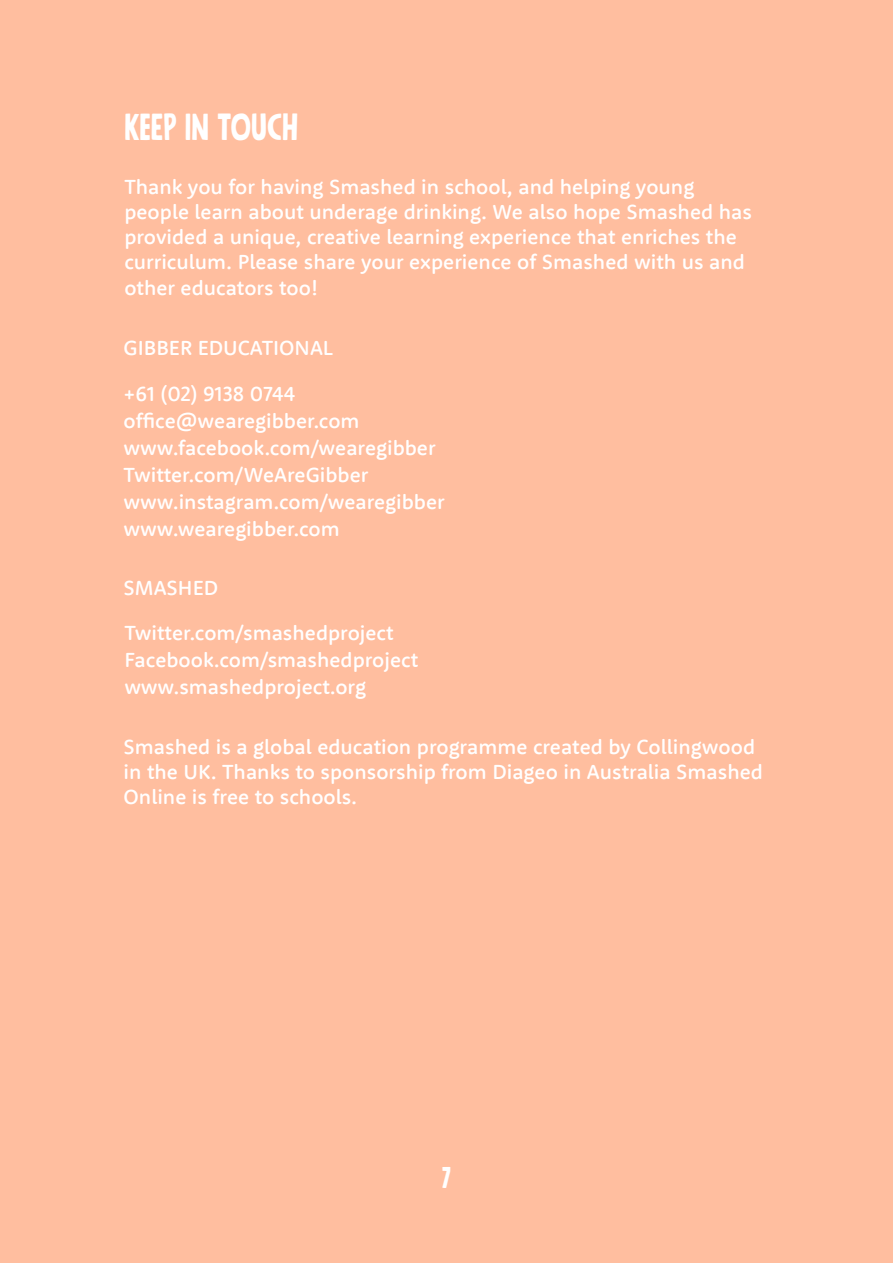
<style>
.page{position:relative;width:893px;height:1263px;background:#ffbe9f}
.page>*{position:absolute;margin:0;border:0;box-sizing:border-box;transform-origin:0 0}
.t1{font:37.5px "Mindset Slim";color:#fff}
.t2{font:30px "Mindset Slim";color:#fff}
.t3{font:500 21px/27px "Rooney Sans";color:#fff}
</style>
<div class="page">
<h1 class="t1" style="left:124px;top:103px;width:175px">KEEP IN TOUCH</h1>
<p class="t3" style="left:124px;top:173px;width:629px;line-height:25.2px">Thank you for having Smashed in school, and helping young people learn about underage drinking. We also hope Smashed has provided a unique, creative learning experience that enriches the curriculum. Please share your experience of Smashed with us and other educators too!</p>
<p class="t3" style="left:124px;top:334px;width:211px">GIBBER EDUCATIONAL</p>
<p class="t3" style="left:124px;top:379px;width:323px">+61 (02) 9138 0744 office@wearegibber.com www.facebook.com/wearegibber<br>Twitter.com/WeAreGibber www.instagram.com/wearegibber www.wearegibber.com</p>
<p class="t3" style="left:124px;top:573px;width:96px">SMASHED</p>
<p class="t3" style="left:124px;top:619px;width:295px">Twitter.com/smashedproject<br>Facebook.com/smashedproject www.smashedproject.org</p>
<p class="t3" style="left:124px;top:733px;width:641px;line-height:25.2px">Smashed is a global education programme created by Collingwood in the UK. Thanks to sponsorship from Diageo in Australia Smashed<br>Online is free to schools.</p>
<h2 class="t2" style="left:442px;top:1158px;width:11px">7</h2>
</div>
